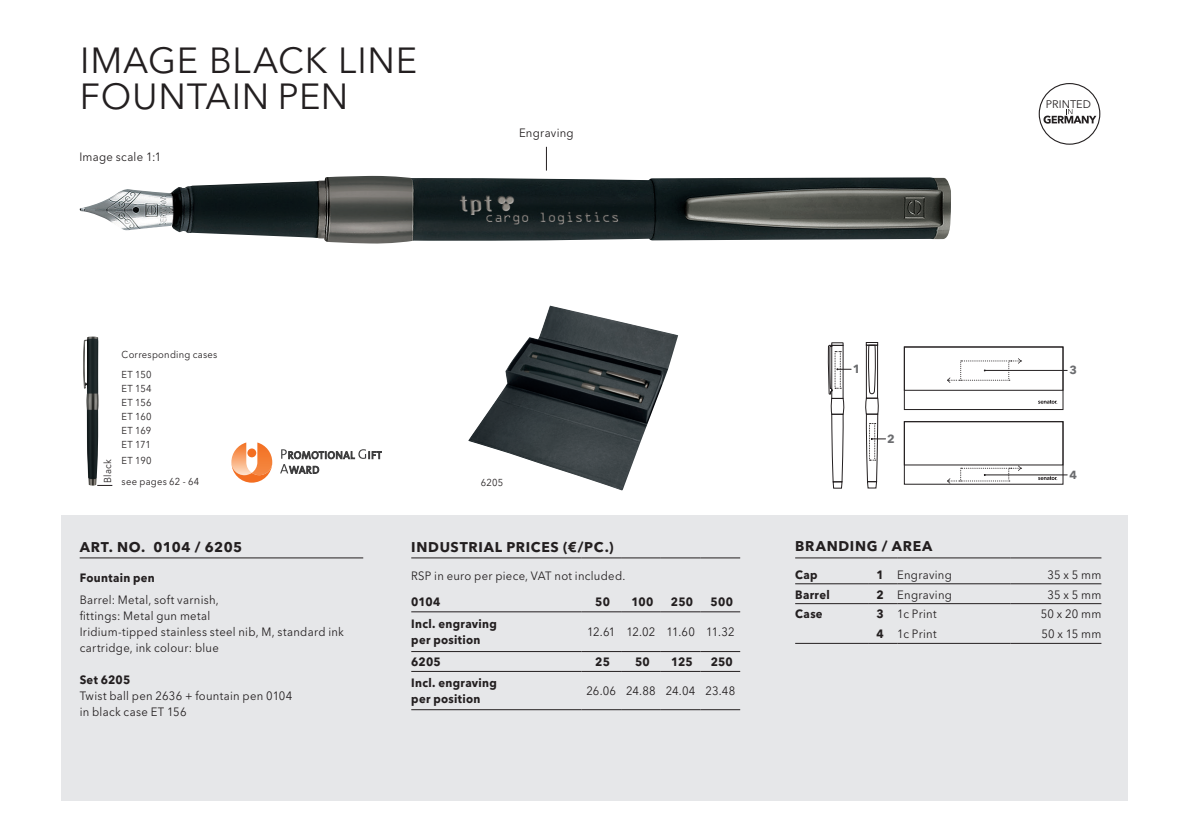
<style>
.page{position:relative;width:1191px;height:840px;background:#fff}
.page>*{position:absolute;margin:0;border:0;box-sizing:border-box;transform-origin:0 0}
.t1{font:36px/36px "Avenir Next W1 G";letter-spacing:.02em;color:#231f20}
.t2{font:700 14px "Avenir Next W1 G";letter-spacing:.05em;color:#231f20}
.t3{font:12px/16px "Avenir Next W1 G";letter-spacing:.025em;color:#231f20;scale:.94 1}
.t4{font:700 12px/16px "Avenir Next W1 G";letter-spacing:.03em;color:#231f20;scale:.94 1}
.t5{font:12px "Avenir Next W1 G";letter-spacing:-.04em;color:#231f20;scale:.94 1}
.t6{font:700 11.8px "Avenir Next W1 G";color:#6c6d70}
.t7{font:700 11.6px "Avenir Next W1 G";color:#6c6d70}
.t8{font:11px "Avenir Next W1 G";color:#231f20}
.t9{font:10px/14px "Avenir Next W1 G";letter-spacing:.025em;color:#231f20;scale:.94 1}
.s1{font-weight:700}
</style>
<div class="page">
<div style="left:61px;top:515px;width:1066px;height:285px;background:#e6e7e9"></div>
<img style="left:80px;top:176px;width:871px;height:68px">
<svg style="left:97px;top:485px;width:15px;height:1px"></svg>
<svg style="left:231px;top:442px;width:41px;height:40px"></svg>
<div style="left:247px;top:448px;width:9px;height:9px;background:#f36e21;border-radius:50%"></div>
<svg style="left:281px;top:449px;width:101px;height:9px"></svg>
<svg style="left:280px;top:464px;width:39px;height:9px"></svg>
<img style="left:83px;top:336px;width:16px;height:149px">
<img style="left:468px;top:305px;width:210px;height:185px">
<hr style="left:985px;top:474px;width:82px;height:1px;background:#231f20">
<hr style="left:985px;top:370px;width:82px;height:1px;background:#231f20">
<div style="left:904px;top:346px;width:159px;height:44px;border:1px solid #231f20"></div>
<svg style="left:1038px;top:400px;width:19px;height:4px"></svg>
<svg style="left:947px;top:358px;width:74px;height:25px"></svg>
<div style="left:904px;top:421px;width:159px;height:44px;border:1px solid #231f20"></div>
<svg style="left:1038px;top:476px;width:19px;height:4px"></svg>
<svg style="left:947px;top:465px;width:74px;height:18px"></svg>
<svg style="left:865px;top:342px;width:20px;height:146px"></svg>
<div style="left:833px;top:481px;width:9px;height:7px;border:1px solid #231f20"></div>
<svg style="left:828px;top:342px;width:23px;height:140px"></svg>
<hr style="left:80px;top:557px;width:283px;height:1px;background:#231f20">
<svg style="left:1038px;top:83px;width:62px;height:62px"></svg>
<svg style="left:546px;top:147px;width:1px;height:23px"></svg>
<hr style="left:795px;top:557px;width:74px;height:1px;background:#231f20">
<svg style="left:869px;top:557px;width:28px;height:1px"></svg>
<hr style="left:897px;top:557px;width:113px;height:1px;background:#231f20">
<hr style="left:1010px;top:557px;width:91px;height:1px;background:#231f20">
<hr style="left:795px;top:642px;width:74px;height:1px;background:#231f20">
<svg style="left:869px;top:642px;width:28px;height:1px"></svg>
<hr style="left:897px;top:642px;width:113px;height:1px;background:#231f20">
<hr style="left:1010px;top:642px;width:91px;height:1px;background:#231f20">
<hr style="left:795px;top:583px;width:74px;height:1px;background:#231f20">
<svg style="left:869px;top:583px;width:28px;height:1px"></svg>
<hr style="left:897px;top:583px;width:113px;height:1px;background:#231f20">
<hr style="left:1010px;top:583px;width:91px;height:1px;background:#231f20">
<hr style="left:795px;top:603px;width:74px;height:1px;background:#231f20">
<svg style="left:869px;top:603px;width:28px;height:1px"></svg>
<hr style="left:897px;top:603px;width:113px;height:1px;background:#231f20">
<hr style="left:1010px;top:603px;width:91px;height:1px;background:#231f20">
<hr style="left:411px;top:557px;width:170px;height:1px;background:#231f20">
<hr style="left:581px;top:557px;width:40px;height:1px;background:#231f20">
<hr style="left:621px;top:557px;width:40px;height:1px;background:#231f20">
<hr style="left:661px;top:557px;width:39px;height:1px;background:#231f20">
<hr style="left:700px;top:557px;width:40px;height:1px;background:#231f20">
<hr style="left:411px;top:611px;width:170px;height:1px;background:#231f20">
<hr style="left:581px;top:611px;width:40px;height:1px;background:#231f20">
<hr style="left:621px;top:611px;width:40px;height:1px;background:#231f20">
<hr style="left:661px;top:611px;width:39px;height:1px;background:#231f20">
<hr style="left:700px;top:611px;width:40px;height:1px;background:#231f20">
<hr style="left:411px;top:650px;width:170px;height:1px;background:#231f20">
<hr style="left:581px;top:650px;width:40px;height:1px;background:#231f20">
<hr style="left:621px;top:650px;width:40px;height:1px;background:#231f20">
<hr style="left:661px;top:650px;width:39px;height:1px;background:#231f20">
<hr style="left:700px;top:650px;width:40px;height:1px;background:#231f20">
<hr style="left:411px;top:670px;width:170px;height:1px;background:#231f20">
<hr style="left:581px;top:670px;width:40px;height:1px;background:#231f20">
<hr style="left:621px;top:670px;width:40px;height:1px;background:#231f20">
<hr style="left:661px;top:670px;width:39px;height:1px;background:#231f20">
<hr style="left:700px;top:670px;width:40px;height:1px;background:#231f20">
<hr style="left:411px;top:709px;width:170px;height:1px;background:#231f20">
<hr style="left:581px;top:709px;width:40px;height:1px;background:#231f20">
<hr style="left:621px;top:709px;width:40px;height:1px;background:#231f20">
<hr style="left:661px;top:709px;width:39px;height:1px;background:#231f20">
<hr style="left:700px;top:709px;width:40px;height:1px;background:#231f20">
<h1 class="t1" style="left:80px;top:42px;width:339px">IMAGE BLACK LINE<br>FOUNTAIN PEN</h1>
<p class="t3" style="left:79px;top:149px;width:89px">Image scale 1:1</p>
<p class="t3" style="left:519px;top:125px;width:60px">Engraving</p>
<p class="t8" style="left:1046px;top:97px;width:46px">PRINTED</p>
<p class="t9" style="left:101px;top:482px;width:27px;rotate:-90deg">Black</p>
<p class="t9" style="left:122px;top:344px;width:103px;line-height:19.6px">Corresponding cases<br>ET 150</p>
<p class="t9" style="left:122px;top:381px;width:33px;text-align:justify">ET 154<br>ET 156<br>ET 160<br>ET 169<br>ET 171</p>
<p class="t9" style="left:122px;top:449px;width:84px;line-height:21.6px">ET 190<br>see pages 62 - 64</p>
<p class="t2" style="left:80px;top:538px;width:164px">ART. NO. 0104 / 6205</p>
<p class="t4" style="left:80px;top:569px;width:81px">Fountain pen</p>
<p class="t3" style="left:80px;top:591px;width:283px">Barrel: Metal, soft varnish,<br>fittings: Metal gun metal<br>Iridium-tipped stainless steel nib, M, standard ink cartridge, ink colour: blue</p>
<p class="t4" style="left:80px;top:671px;width:55px">Set 6205</p>
<p class="t3" style="left:80px;top:687px;width:228px">Twist ball pen 2636 + fountain pen 0104 in black case ET 156</p>
<p class="t9" style="left:481px;top:475px;width:25px">6205</p>
<p class="t2" style="left:411px;top:538px;width:204px">INDUSTRIAL PRICES (€/PC.)</p>
<p class="t3" style="left:411px;top:567px;width:229px">RSP in euro per piece, VAT not included.</p>
<p class="t4" style="left:411px;top:593px;width:33px">0104</p>
<p class="t4" style="left:595px;top:593px;width:17px">50</p>
<p class="t4" style="left:631px;top:593px;width:25px">100</p>
<p class="t4" style="left:671px;top:593px;width:25px">250</p>
<p class="t4" style="left:710px;top:593px;width:25px">500</p>
<p class="t4" style="left:411px;top:615px;width:93px">Incl. engraving per position</p>
<p class="t5" style="left:587px;top:624px;width:158px">12.61 12.02 11.60 11.32</p>
<p class="t4" style="left:411px;top:653px;width:33px">6205</p>
<p class="t4" style="left:595px;top:653px;width:17px">25</p>
<p class="t4" style="left:635px;top:653px;width:17px">50</p>
<p class="t4" style="left:671px;top:653px;width:25px">125</p>
<p class="t4" style="left:710px;top:653px;width:25px">250</p>
<p class="t4" style="left:411px;top:674px;width:93px">Incl. engraving per position</p>
<p class="t3" style="left:586px;top:682px;width:160px">26.06 24.88 24.04 23.48</p>
<p class="t6" style="left:852px;top:361px;width:9px">1</p>
<p class="t7" style="left:1069px;top:363px;width:9px">3</p>
<p class="t6" style="left:887px;top:431px;width:9px">2</p>
<p class="t7" style="left:1069px;top:467px;width:9px">4</p>
<p class="t2" style="left:795px;top:537px;width:139px">BRANDING / AREA</p>
<p class="t4" style="left:795px;top:566px;width:25px">Cap</p>
<p class="t3" style="left:876px;top:566px;width:82px"><span class="s1">1</span> Engraving</p>
<p class="t3" style="left:1047px;top:566px;width:59px">35 x 5 mm</p>
<p class="t4" style="left:795px;top:586px;width:38px">Barrel</p>
<p class="t3" style="left:876px;top:586px;width:82px"><span class="s1">2</span> Engraving</p>
<p class="t3" style="left:1047px;top:586px;width:59px">35 x 5 mm</p>
<p class="t4" style="left:795px;top:605px;width:31px">Case</p>
<p class="t3" style="left:876px;top:606px;width:65px"><span class="s1">3</span> 1c Print</p>
<p class="t3" style="left:1040px;top:606px;width:66px">50 x 20 mm</p>
<p class="t3" style="left:876px;top:625px;width:65px"><span class="s1">4</span> 1c Print</p>
<p class="t3" style="left:1041px;top:625px;width:65px">50 x 15 mm</p>
</div>
